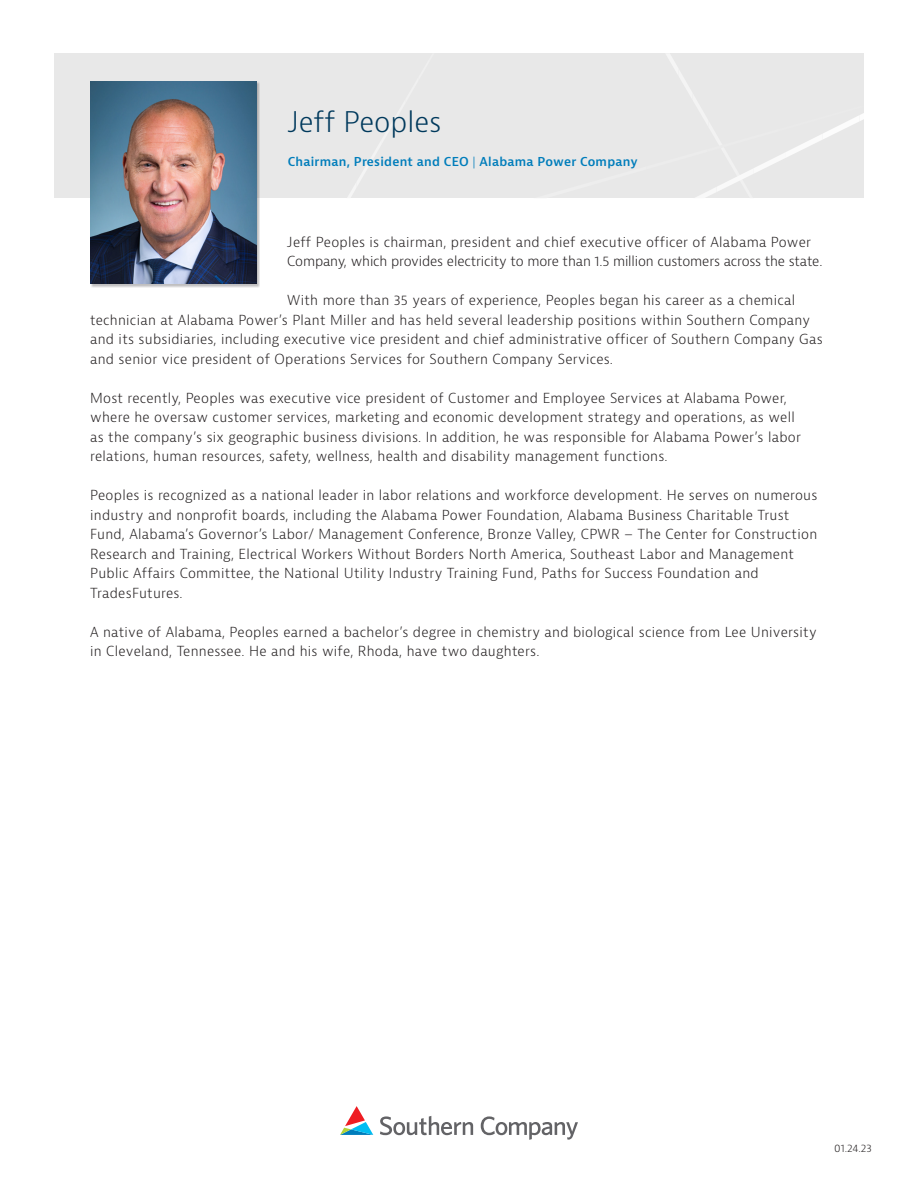
<style>
.page{position:relative;width:918px;height:1188px;background:#fff}
.page>*{position:absolute;margin:0;border:0;box-sizing:border-box;transform-origin:0 0}
.t1{font:300 27.75px "Bernina Sans";color:#00395c}
.t2{font:300 13.5px/19.5px "Bernina Sans";letter-spacing:.02em;color:#231f20}
.t3{font:300 13.5px/19.5px "Bernina Sans";letter-spacing:-.01em;color:#231f20}
.t4{font:600 12px "Bernina Sans";letter-spacing:.02em;color:#007dbb}
.Body{font:300 10.5px "Bernina Sans";color:#231f20}
.s1{font-weight:300}
</style>
<div class="page">
<div style="left:54px;top:53px;width:810px;height:145px;background:#e8e8e8"></div>
<svg style="left:348px;top:142px;width:33px;height:56px"></svg>
<svg style="left:666px;top:54px;width:198px;height:144px"></svg>
<svg style="left:340px;top:1106px;width:33px;height:29px"></svg>
<svg style="left:380px;top:1116px;width:198px;height:24px"></svg>
<div style="left:90px;top:81px;width:170px;height:207px;background:#231f20;opacity:.29"></div>
<img style="left:90px;top:81px;width:166px;height:203px">
<p class="t1" style="left:288px;top:104px;width:155px">Jeff Peoples</p>
<p class="t4" style="left:288px;top:154px;width:352px">Chairman, President and CEO <span class="s1">|</span> Alabama Power Company</p>
<p class="t3" style="left:287px;top:232px;width:537px">Jeff Peoples is chairman, president and chief executive officer of Alabama Power<br>Company, which provides electricity to more than 1.5 million customers across the state.</p>
<p class="t2" style="left:90px;top:291px;width:734px;text-indent:197px">With more than 35 years of experience, Peoples began his career as a chemical technician at Alabama Power’s Plant Miller and has held several leadership positions within Southern Company and its subsidiaries, including executive vice president and chief administrative officer of Southern Company Gas and senior vice president of Operations Services for Southern Company Services.</p>
<p class="t2" style="left:90px;top:388px;width:712px">Most recently, Peoples was executive vice president of Customer and Employee Services at Alabama Power, where he oversaw customer services, marketing and economic development strategy and operations, as well as the company’s six geographic business divisions. In addition, he was responsible for Alabama Power’s labor relations, human resources, safety, wellness, health and disability management functions.</p>
<p class="t2" style="left:90px;top:486px;width:729px">Peoples is recognized as a national leader in labor relations and workforce development. He serves on numerous industry and nonprofit boards, including the Alabama Power Foundation, Alabama Business Charitable Trust Fund, Alabama’s Governor’s Labor/ Management Conference, Bronze Valley, CPWR – The Center for Construction Research and Training, Electrical Workers Without Borders North America, Southeast Labor and Management Public Affairs Committee, the National Utility Industry Training Fund, Paths for Success Foundation and TradesFutures.</p>
<p class="t2" style="left:90px;top:622px;width:728px">A native of Alabama, Peoples earned a bachelor’s degree in chemistry and biological science from Lee University in Cleveland, Tennessee. He and his wife, Rhoda, have two daughters.</p>
<p class="Body" style="left:834px;top:1141px;width:39px">01.24.23</p>
</div>
